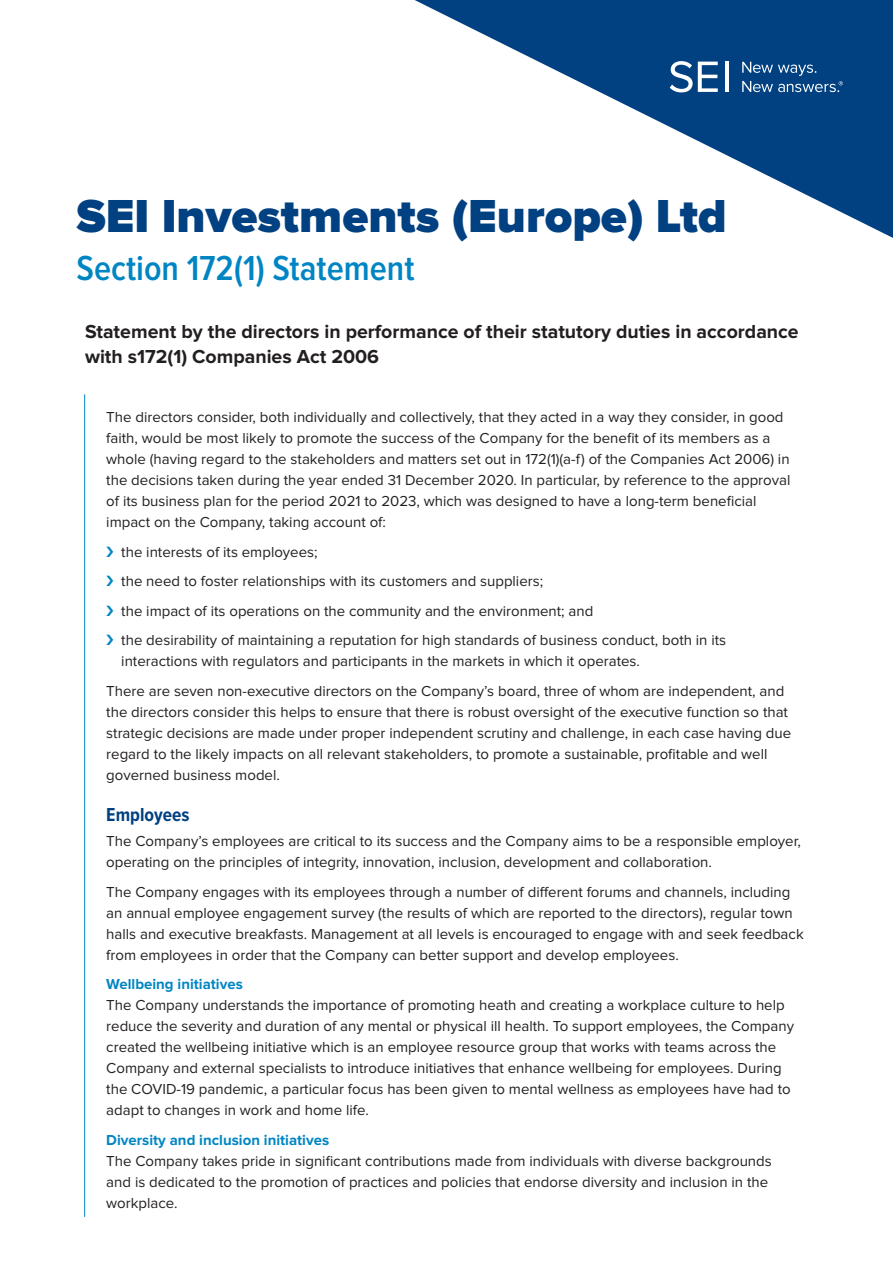
<style>
.page{position:relative;width:893px;height:1263px;background:#fff}
.page>*{position:absolute;margin:0;border:0;box-sizing:border-box;transform-origin:0 0}
.Body_Copy__10pt__R{font:900 48px "Proxima Nova";color:#014081}
.Body_Copy__10pt__R-2{font:600 36px "Proxima Nova Cond";color:#0085c3}
.Subhead_2__13pt__R{font:700 19.5px/25.5px "Proxima Nova";color:#231f20}
.Body_Copy__10pt__R-3{font:700 19.5px "Proxima Nova Cond";color:#014081}
.Body_Copy__10pt__R-4{font:15px/21px "Proxima Nova";color:#231f20}
.Body_Copy__10pt__R-5{font:700 15px "Proxima Nova";color:#0085c3}
</style>
<div class="page">
<svg style="left:415px;top:0;width:478px;height:238px"></svg>
<hr style="left:84px;top:394px;width:1px;height:823px;background:#0085c3">
<hr style="left:725px;top:62px;width:4px;height:30px;background:#fff">
<svg style="left:670px;top:61px;width:48px;height:31px"></svg>
<svg style="left:742px;top:62px;width:101px;height:30px;background:#2a5f95"></svg>
<p class="Body_Copy__10pt__R" style="left:77px;top:195px;width:652px">SEI Investments (Europe) Ltd</p>
<p class="Body_Copy__10pt__R-2" style="left:77px;top:248px;width:340px">Section 172(1) Statement</p>
<p class="Subhead_2__13pt__R" style="left:85px;top:319px;width:715px">Statement by the directors in performance of their statutory duties in accordance with s172(1) Companies Act 2006</p>
<p class="Body_Copy__10pt__R-4" style="left:106px;top:407px;width:686px">The directors consider, both individually and collectively, that they acted in a way they consider, in good faith, would be most likely to promote the success of the Company for the benefit of its members as a whole (having regard to the stakeholders and matters set out in 172(1)(a-f) of the Companies Act 2006) in the decisions taken during the year ended 31 December 2020. In particular, by reference to the approval of its business plan for the period 2021 to 2023, which was designed to have a long-term beneficial impact on the Company, taking account of:</p>
<p class="Body_Copy__10pt__R-4" style="left:121px;top:542px;width:198px">the interests of its employees;</p>
<p class="Body_Copy__10pt__R-4" style="left:121px;top:571px;width:423px">the need to foster relationships with its customers and suppliers;</p>
<p class="Body_Copy__10pt__R-4" style="left:121px;top:601px;width:474px">the impact of its operations on the community and the environment; and</p>
<p class="Body_Copy__10pt__R-4" style="left:121px;top:630px;width:606px">the desirability of maintaining a reputation for high standards of business conduct, both in its interactions with regulators and participants in the markets in which it operates.</p>
<p class="Body_Copy__10pt__R-4" style="left:106px;top:681px;width:686px">There are seven non-executive directors on the Company’s board, three of whom are independent, and the directors consider this helps to ensure that there is robust oversight of the executive function so that strategic decisions are made under proper independent scrutiny and challenge, in each case having due regard to the likely impacts on all relevant stakeholders, to promote a sustainable, profitable and well governed business model.</p>
<p class="Body_Copy__10pt__R-3" style="left:106px;top:803px;width:85px">Employees</p>
<p class="Body_Copy__10pt__R-4" style="left:106px;top:831px;width:696px">The Company’s employees are critical to its success and the Company aims to be a responsible employer, operating on the principles of integrity, innovation, inclusion, development and collaboration.</p>
<p class="Body_Copy__10pt__R-4" style="left:106px;top:882px;width:699px">The Company engages with its employees through a number of different forums and channels, including an annual employee engagement survey (the results of which are reported to the directors), regular town halls and executive breakfasts. Management at all levels is encouraged to engage with and seek feedback from employees in order that the Company can better support and develop employees.</p>
<p class="Body_Copy__10pt__R-5" style="left:106px;top:977px;width:138px">Wellbeing initiatives</p>
<p class="Body_Copy__10pt__R-4" style="left:106px;top:995px;width:689px">The Company understands the importance of promoting heath and creating a workplace culture to help reduce the severity and duration of any mental or physical ill health. To support employees, the Company created the wellbeing initiative which is an employee resource group that works with teams across the Company and external specialists to introduce initiatives that enhance wellbeing for employees. During the COVID-19 pandemic, a particular focus has been given to mental wellness as employees have had to adapt to changes in work and home life.</p>
<p class="Body_Copy__10pt__R-5" style="left:106px;top:1133px;width:224px">Diversity and inclusion initiatives</p>
<p class="Body_Copy__10pt__R-4" style="left:106px;top:1151px;width:667px">The Company takes pride in significant contributions made from individuals with diverse backgrounds and is dedicated to the promotion of practices and policies that endorse diversity and inclusion in the workplace.</p>
</div>
